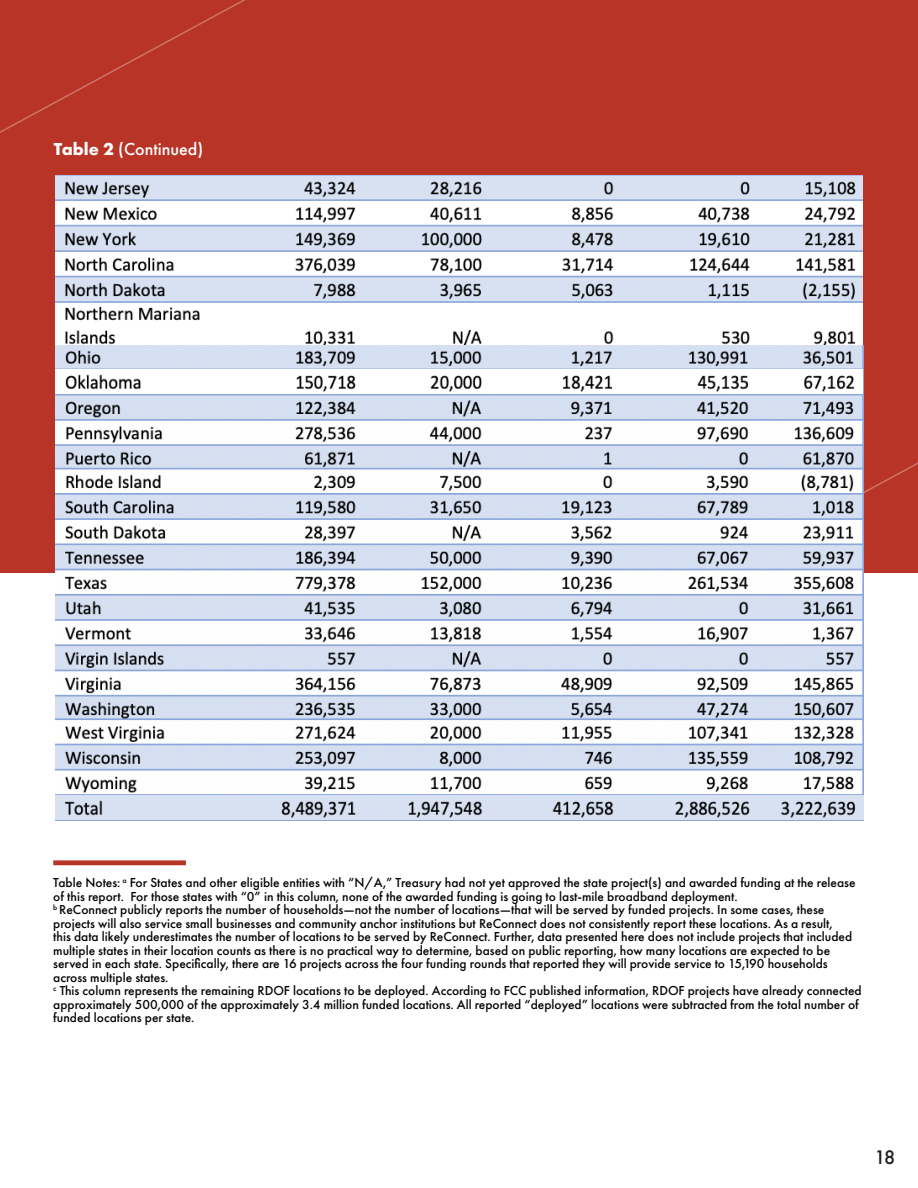
<style>
.page{position:relative;width:918px;height:1188px;background:#fff}
.page>*{position:absolute;margin:0;border:0;box-sizing:border-box;transform-origin:0 0}
.t1{font:500 18px "Futura PT";color:#fff}
.t2{font:500 18px "Futura";color:#231f20}
.t3{font:500 13.5px/13.5px "Futura PT";color:#040503}
.s1{font-weight:700}
</style>
<div class="page">
<div style="left:0;top:0;width:918px;height:572px;background:#b73426"></div>
<svg style="left:0;top:0;width:400px;height:176px"></svg>
<svg style="left:53px;top:860px;width:133px;height:5px"></svg>
<img style="left:55px;top:176px;width:807px;height:170px">
<img style="left:55px;top:346px;width:809px;height:475px">
<img style="left:55px;top:370px;width:807px;height:23px">
<img style="left:55px;top:796px;width:808px;height:23px">
<p class="t1" style="left:54px;top:139px;width:151px"><span class="s1">Table 2</span> (Continued)</p>
<p class="t3" style="left:53px;top:876px;width:804px">Table Notes: <sup>a</sup> For States and other eligible entities with “N/A,” Treasury had not yet approved the state project(s) and awarded funding at the release of this report. For those states with “0” in this column, none of the awarded funding is going to last-mile broadband deployment.</p>
<p class="t3" style="left:53px;top:903px;width:801px"><sup>b</sup> ReConnect publicly reports the number of households—not the number of locations—that will be served by funded projects. In some cases, these projects will also service small businesses and community anchor institutions but ReConnect does not consistently report these locations. As a result, this data likely underestimates the number of locations to be served by ReConnect. Further, data presented here does not include projects that included multiple states in their location counts as there is no practical way to determine, based on public reporting, how many locations are expected to be served in each state. Specifically, there are 16 projects across the four funding rounds that reported they will provide service to 15,190 households across multiple states.</p>
<p class="t3" style="left:53px;top:984px;width:810px"><sup>c</sup> This column represents the remaining RDOF locations to be deployed. According to FCC published information, RDOF projects have already connected approximately 500,000 of the approximately 3.4 million funded locations. All reported “deployed” locations were subtracted from the total number of funded locations per state.</p>
<h1 class="t2" style="left:874px;top:1145px;width:22px">18</h1>
</div>
